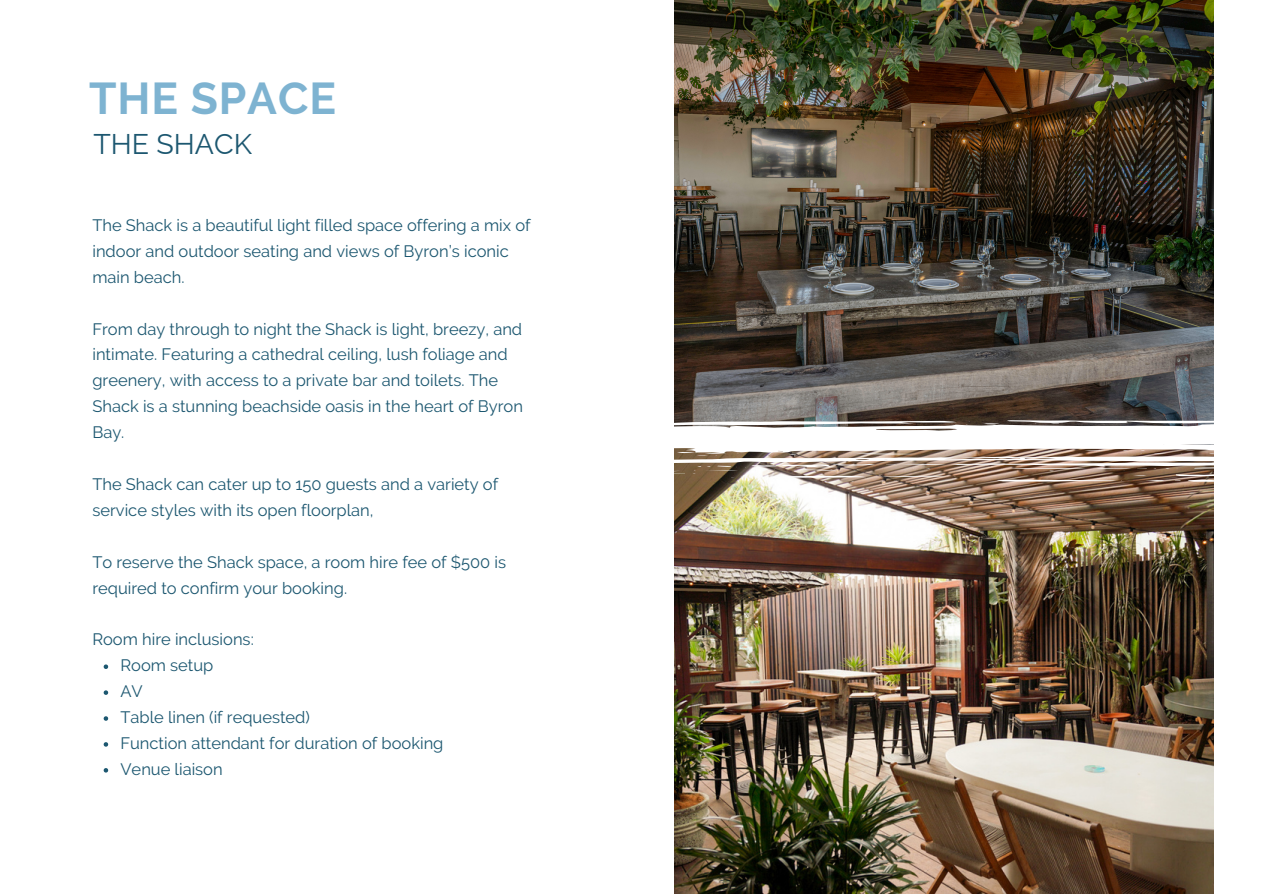
<style>
.page{position:relative;width:1263px;height:894px;background:#fff}
.page>*{position:absolute;margin:0;border:0;box-sizing:border-box;transform-origin:0 0}
.t1{font:700 44.4px "Raleway";letter-spacing:.02em;color:#7eb3d1}
.t2{font:28.5px "Raleway";color:#1c5770}
.t3{font:16.5px/25.8px "Raleway";color:#1c5770}
</style>
<div class="page">
<img style="left:675px;top:485px;width:539px;height:408px">
<svg style="left:104px;top:664px;width:4px;height:4px"></svg>
<svg style="left:104px;top:690px;width:4px;height:4px"></svg>
<svg style="left:104px;top:716px;width:4px;height:4px"></svg>
<svg style="left:104px;top:742px;width:4px;height:4px"></svg>
<svg style="left:104px;top:768px;width:4px;height:4px"></svg>
<img style="left:675px;top:0;width:539px;height:408px">
<img style="left:674px;top:408px;width:540px;height:77px">
<p class="t1" style="left:89px;top:72px;width:248px">THE SPACE</p>
<p class="t2" style="left:94px;top:127px;width:160px">THE SHACK</p>
<h1 class="t3" style="left:92px;top:212px;width:440px">The Shack is a beautiful light filled space offering a mix of indoor and outdoor seating and views of Byron’s iconic main beach.</h1>
<h2 class="t3" style="left:92px;top:316px;width:432px">From day through to night the Shack is light, breezy, and intimate. Featuring a cathedral ceiling, lush foliage and greenery, with access to a private bar and toilets. The Shack is a stunning beachside oasis in the heart of Byron Bay.</h2>
<p class="t3" style="left:92px;top:471px;width:407px">The Shack can cater up to 150 guests and a variety of service styles with its open floorplan,</p>
<p class="t3" style="left:92px;top:548px;width:415px">To reserve the Shack space, a room hire fee of $500 is required to confirm your booking.</p>
<p class="t3" style="left:92px;top:626px;width:163px">Room hire inclusions:</p>
<p class="t3" style="left:120px;top:652px;width:94px">Room setup</p>
<p class="t3" style="left:120px;top:678px;width:24px">AV</p>
<p class="t3" style="left:120px;top:704px;width:191px">Table linen (if requested)</p>
<p class="t3" style="left:120px;top:730px;width:325px">Function attendant for duration of booking</p>
<p class="t3" style="left:120px;top:755px;width:104px">Venue liaison</p>
</div>
